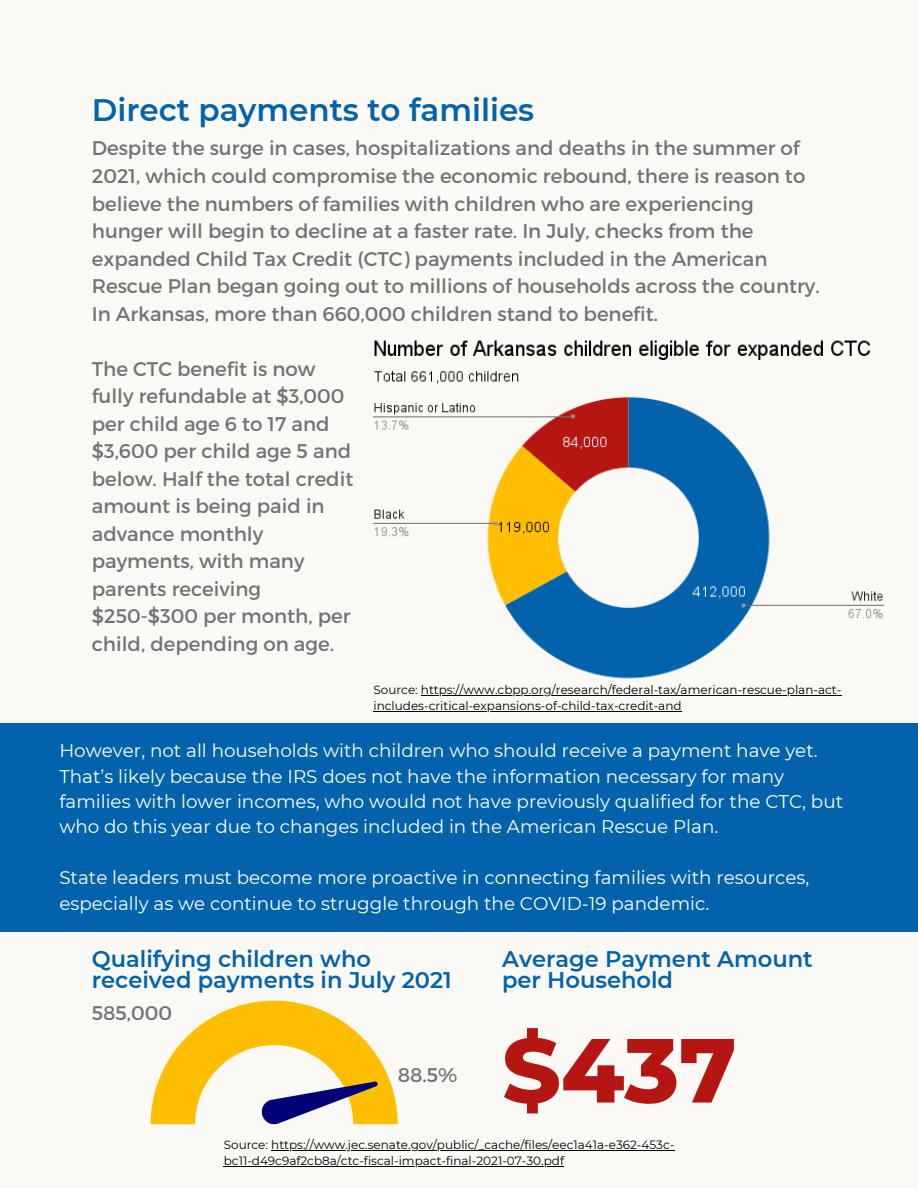
<style>
.page{position:relative;width:918px;height:1188px;background:#fbf9f5}
.page>*{position:absolute;margin:0;border:0;box-sizing:border-box;transform-origin:0 0}
.t1{font:800 90.75px "Montserrat";color:#b61612}
.t2{font:600 31.05px "Montserrat";color:#0262ab}
.t3{font:600 22.5px/21.3px "Montserrat";color:#0262ab}
.t4{font:19.8px/27.5px "Montserrat";color:#737373}
.t5{font:18.3px/25.3px "Montserrat";color:#fff}
.t6{font:12px/16px "Montserrat";color:#000}
</style>
<div class="page">
<img style="left:372px;top:340px;width:513px;height:339px">
<div style="left:0;top:723px;width:918px;height:208px;background:#0262ab"></div>
<svg style="left:151px;top:1001px;width:247px;height:123px"></svg>
<hr style="left:421px;top:695px;width:420px;height:1px;background:#000">
<hr style="left:373px;top:711px;width:309px;height:1px;background:#000">
<hr style="left:271px;top:1150px;width:403px;height:1px;background:#000">
<hr style="left:224px;top:1166px;width:340px;height:1px;background:#000">
<p class="t2" style="left:92px;top:91px;width:444px">Direct payments to families</p>
<p class="t4" style="left:92px;top:134px;width:729px">Despite the surge in cases, hospitalizations and deaths in the summer of 2021, which could compromise the economic rebound, there is reason to believe the numbers of families with children who are experiencing hunger will begin to decline at a faster rate. In July, checks from the expanded Child Tax Credit (CTC) payments included in the American Rescue Plan began going out to millions of households across the country.<br>In Arkansas, more than 660,000 children stand to benefit.</p>
<p class="t4" style="left:92px;top:354px;width:263px">The CTC benefit is now fully refundable at $3,000 per child age 6 to 17 and $3,600 per child age 5 and below. Half the total credit amount is being paid in advance monthly payments, with many parents receiving $250-$300 per month, per child, depending on age.</p>
<p class="t6" style="left:373px;top:681px;width:469px">Source: https://www.cbpp.org/research/federal-tax/american-rescue-plan-act&shy;includes-critical-expansions-of-child-tax-credit-and</p>
<p class="t5" style="left:59px;top:738px;width:785px">However, not all households with children who should receive a payment have yet.<br>That’s likely because the IRS does not have the information necessary for many families with lower incomes, who would not have previously qualified for the CTC, but who do this year due to changes included in the American Rescue Plan.</p>
<p class="t5" style="left:59px;top:865px;width:751px">State leaders must become more proactive in connecting families with resources, especially as we continue to struggle through the COVID-19 pandemic.</p>
<p class="t3" style="left:92px;top:948px;width:361px">Qualifying children who received payments in July 2021</p>
<p class="t4" style="left:92px;top:998px;width:82px">585,000</p>
<p class="t3" style="left:502px;top:948px;width:312px">Average Payment Amount per Household</p>
<p class="t1" style="left:502px;top:1015px;width:236px">$437</p>
<p class="t4" style="left:398px;top:1060px;width:61px">88.5%</p>
<p class="t6" style="left:224px;top:1137px;width:452px">Source: https://www.jec.senate.gov/public/_cache/files/eec1a41a-e362-453c&shy;bc11-d49c9af2cb8a/ctc-fiscal-impact-final-2021-07-30.pdf</p>
</div>
